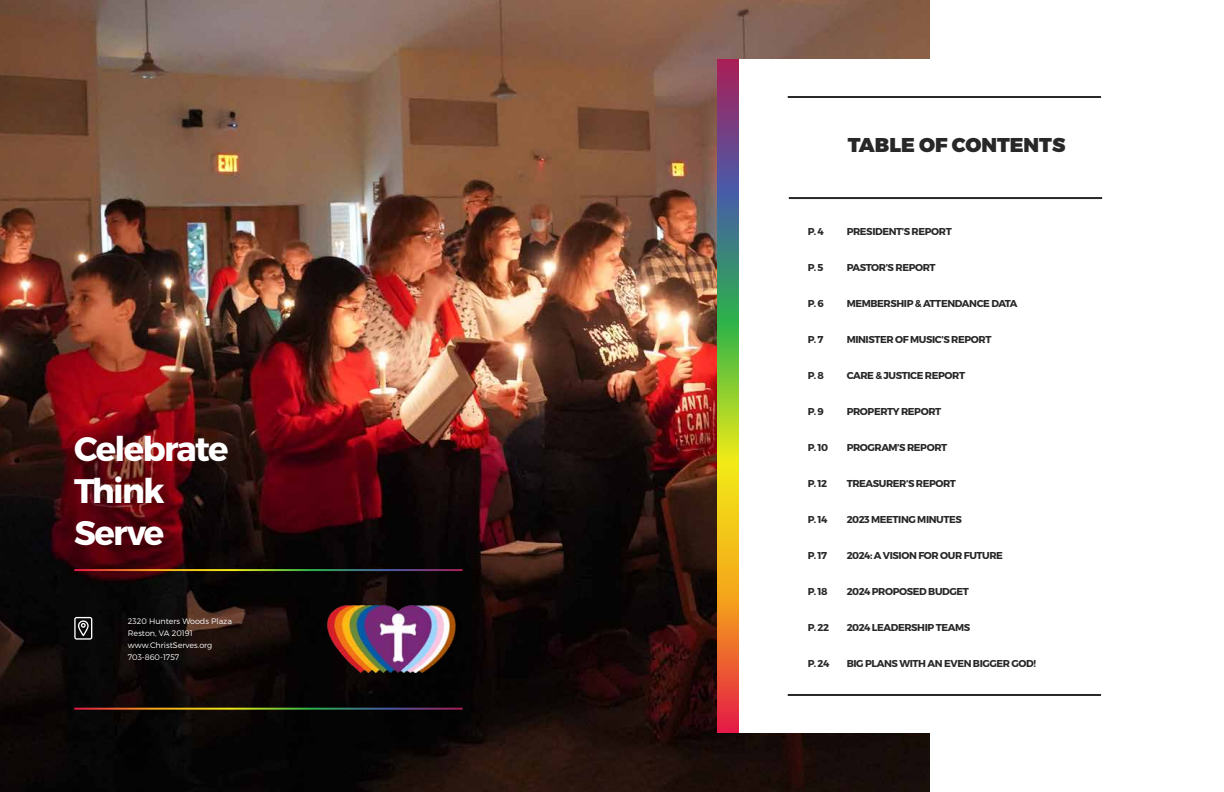
<style>
.page{position:relative;width:1224px;height:792px;background:#fff}
.page>*{position:absolute;margin:0;border:0;box-sizing:border-box;transform-origin:0 0}
.t1{font:700 34px/42px "Montserrat";letter-spacing:-.05em;color:#fff}
.t2{font:900 20px "Montserrat";color:#292829}
.t3{font:700 10px "Montserrat";letter-spacing:-.04em;color:#292829}
.t4{font:300 8px/12px "Montserrat";color:#fff}
</style>
<div class="page">
<img style="left:0;top:0;width:929px;height:792px">
<div style="left:728px;top:59px;width:496px;height:674px;background:#fff"></div>
<hr style="left:74px;top:569px;width:389px;height:2px;background:#fff">
<hr style="left:74px;top:708px;width:389px;height:2px;background:#fff">
<hr style="left:788px;top:694px;width:313px;height:2px;background:#292829">
<hr style="left:789px;top:197px;width:313px;height:2px;background:#292829">
<hr style="left:788px;top:96px;width:313px;height:2px;background:#292829">
<svg style="left:74px;top:617px;width:18px;height:23px"></svg>
<img style="left:327px;top:602px;width:136px;height:73px">
<svg style="left:718px;top:59px;width:21px;height:674px;background:#a18c49"></svg>
<h1 class="t1" style="left:74px;top:429px;width:156px">Celebrate<br>Think<br>Serve</h1>
<p class="t4" style="left:128px;top:615px;width:106px">2320 Hunters Woods Plaza<br>Reston, VA 20191 www.ChristServes.org<br>703-860-1757</p>
<h2 class="t2" style="left:848px;top:132px;width:219px">TABLE OF CONTENTS</h2>
<p class="t3" style="left:808px;top:225px;width:18px">P. 4</p>
<p class="t3" style="left:808px;top:261px;width:17px">P. 5</p>
<p class="t3" style="left:808px;top:297px;width:17px">P. 6</p>
<p class="t3" style="left:808px;top:333px;width:17px">P. 7</p>
<p class="t3" style="left:808px;top:369px;width:18px">P. 8</p>
<p class="t3" style="left:808px;top:405px;width:17px">P. 9</p>
<p class="t3" style="left:808px;top:441px;width:22px">P. 10</p>
<p class="t3" style="left:808px;top:477px;width:21px">P. 12</p>
<p class="t3" style="left:808px;top:513px;width:21px">P. 14</p>
<p class="t3" style="left:808px;top:549px;width:21px">P. 17</p>
<p class="t3" style="left:808px;top:585px;width:21px">P. 18</p>
<p class="t3" style="left:808px;top:621px;width:23px">P. 22</p>
<p class="t3" style="left:808px;top:657px;width:23px">P. 24</p>
<p class="t3" style="left:847px;top:225px;width:107px">PRESIDENT’S REPORT</p>
<p class="t3" style="left:847px;top:261px;width:90px">PASTOR’S REPORT</p>
<p class="t3" style="left:847px;top:297px;width:172px">MEMBERSHIP &amp; ATTENDANCE DATA</p>
<p class="t3" style="left:847px;top:333px;width:146px">MINISTER OF MUSIC’S REPORT</p>
<p class="t3" style="left:847px;top:369px;width:120px">CARE &amp; JUSTICE REPORT</p>
<p class="t3" style="left:847px;top:405px;width:96px">PROPERTY REPORT</p>
<p class="t3" style="left:847px;top:441px;width:102px">PROGRAM’S REPORT</p>
<p class="t3" style="left:847px;top:477px;width:111px">TREASURER’S REPORT</p>
<p class="t3" style="left:847px;top:513px;width:117px">2023 MEETING MINUTES</p>
<p class="t3" style="left:847px;top:549px;width:158px">2024: A VISION FOR OUR FUTURE</p>
<p class="t3" style="left:847px;top:585px;width:124px">2024 PROPOSED BUDGET</p>
<p class="t3" style="left:847px;top:621px;width:125px">2024 LEADERSHIP TEAMS</p>
<p class="t3" style="left:847px;top:657px;width:191px">BIG PLANS WITH AN EVEN BIGGER GOD!</p>
</div>
